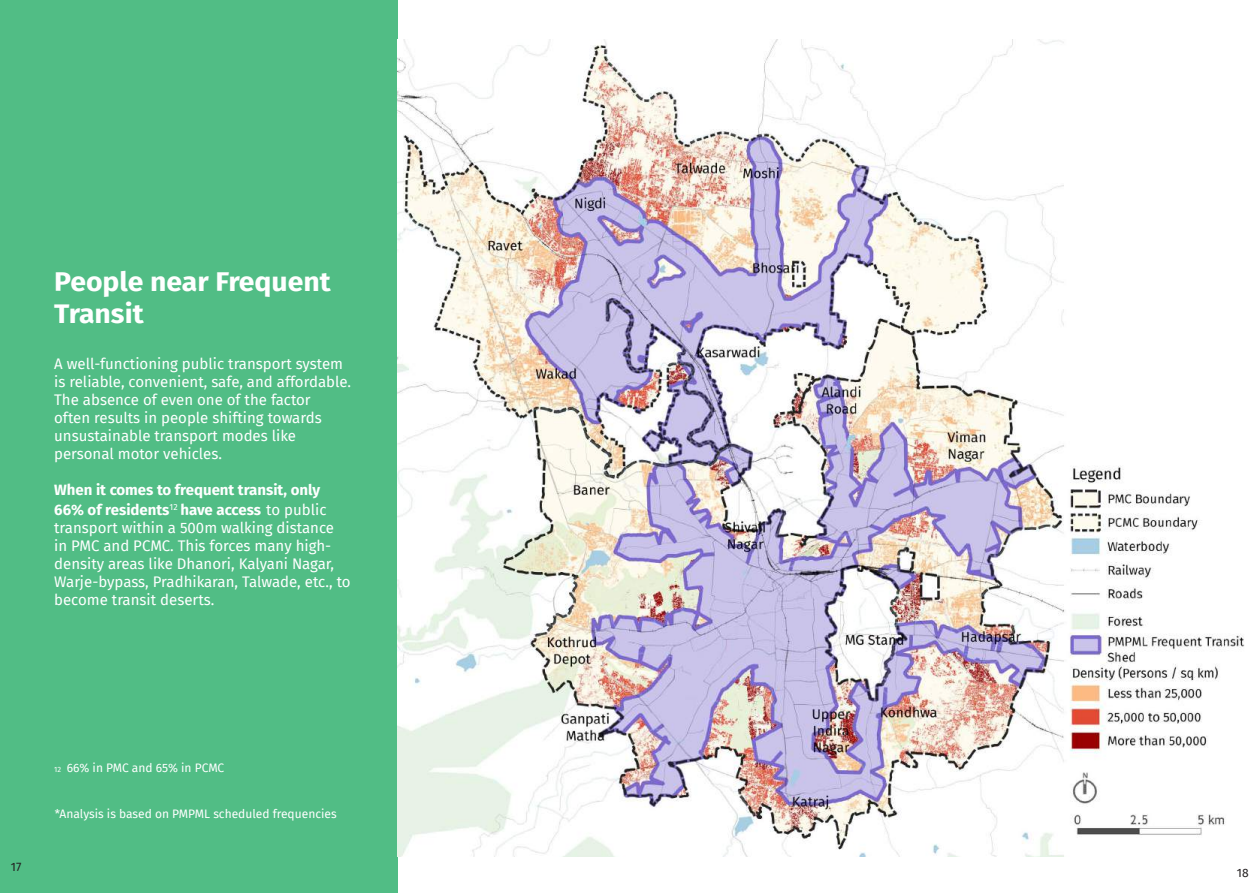
<style>
.page{position:relative;width:1259px;height:893px;background:#fff}
.page>*{position:absolute;margin:0;border:0;box-sizing:border-box;transform-origin:0 0}
.t1{font:700 27px/32.4px "Fira Sans";color:#fff;scale:1.05 1}
.t2{font:15px/18px "Fira Sans";color:#fff}
.t3{font:700 15px/19.5px "Fira Sans";color:#fff}
.t4{font:12px "Fira Sans";color:#fff}
.t5{font:12px "Fira Sans";color:#231f20}
.s1{font-weight:400}
.s2{font-size:7.5px}
</style>
<div class="page">
<div style="left:0;top:0;width:397px;height:893px;background:#51bd85"></div>
<img style="left:397px;top:39px;width:848px;height:818px">
<h1 class="t1" style="left:54px;top:263px;width:265px">People near Frequent<br>Transit</h1>
<p class="t2" style="left:54px;top:355px;width:298px">A well-functioning public transport system is reliable, convenient, safe, and affordable.<br>The absence of even one of the factor<br>often results in people shifting towards unsustainable transport modes like personal motor vehicles.</p>
<p class="t3" style="left:54px;top:479px;width:274px">When it comes to frequent transit, only<br>66% of residents<sup>12</sup> have access <span class="s1">to public</span></p>
<p class="t2" style="left:54px;top:518px;width:298px">transport within a 500m walking distance in PMC and PCMC. This forces many high&shy;density areas like Dhanori, Kalyani Nagar, Warje-bypass, Pradhikaran, Talwade, etc., to become transit deserts.</p>
<p class="t5" style="left:11px;top:858px;width:12px">17</p>
<p class="t4" style="left:54px;top:759px;width:172px"><span class="s2">12</span> 66% in PMC and 65% in PCMC</p>
<p class="t4" style="left:55px;top:805px;width:283px">*Analysis is based on PMPML scheduled frequencies</p>
<p class="t5" style="left:1236px;top:864px;width:13px">18</p>
</div>
